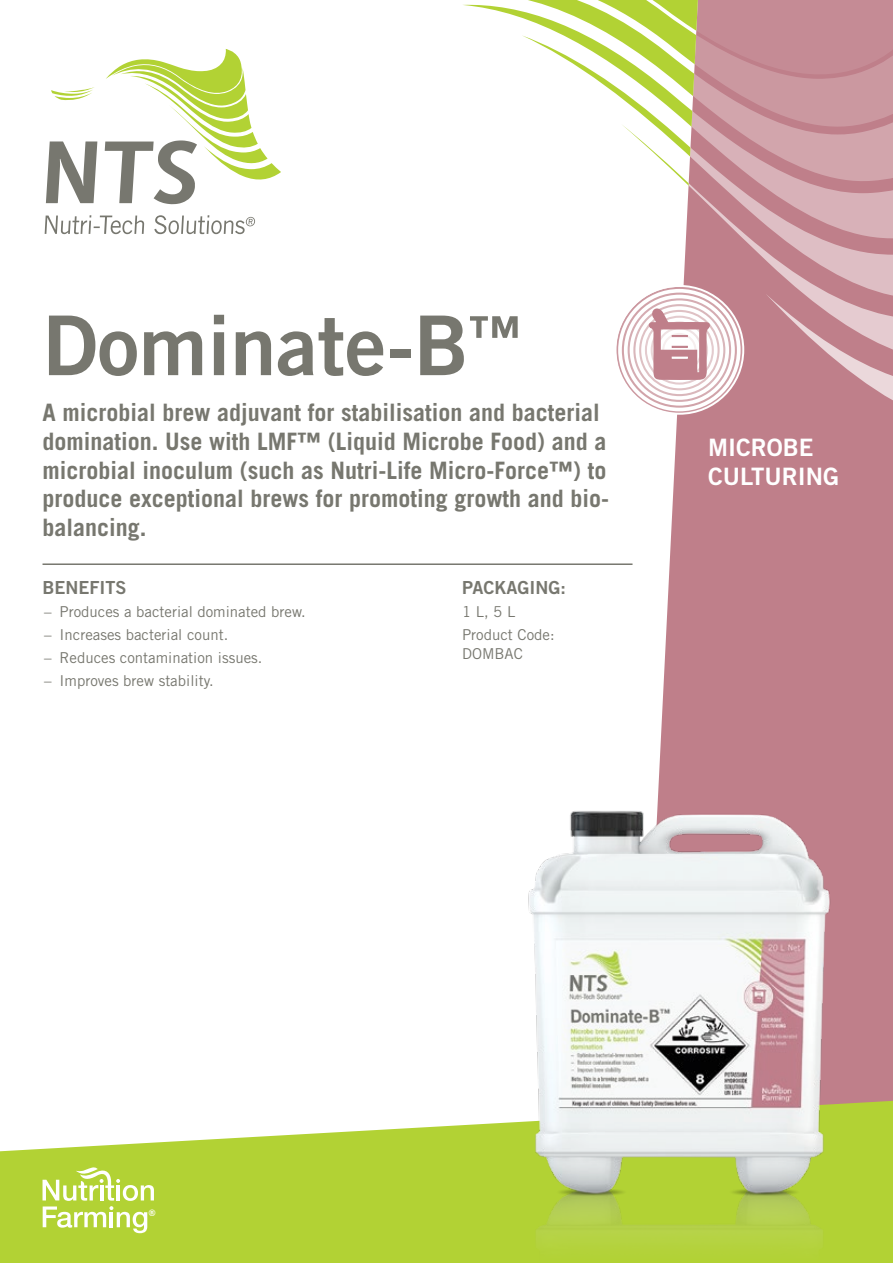
<style>
.page{position:relative;width:893px;height:1263px;background:#fff}
.page>*{position:absolute;margin:0;border:0;box-sizing:border-box;transform-origin:0 0}
.t1{font:82.5px "Trade Gothic Bold Two";color:#77776f}
.t2{font:700 24px/28.8px "Trade Gothic";color:#77776f}
.t3{font:24px/28.8px "Trade Gothic Bold Two";color:#fff}
.t4{font:18px "Trade Gothic Bold Two";color:#77776f}
.t5{font:15px/23px "Trade Gothic";color:#77776f}
.t6{font:700 9px "Helvetica";color:#fff}
</style>
<div class="page">
<svg style="left:46px;top:49px;width:235px;height:155px"></svg>
<svg style="left:45px;top:215px;width:99px;height:19px"></svg>
<svg style="left:154px;top:215px;width:101px;height:19px"></svg>
<div style="left:659px;top:433px;width:234px;height:345px;background:#bf7f8a"></div>
<svg style="left:463px;top:0;width:430px;height:433px"></svg>
<hr style="left:43px;top:563px;width:589px;height:2px;background:#77776f">
<svg style="left:0;top:1123px;width:495px;height:140px;background:#bbd74b"></svg>
<svg style="left:43px;top:1167px;width:111px;height:66px"></svg>
<img style="left:495px;top:778px;width:398px;height:485px">
<h1 class="t1" style="left:43px;top:294px;width:480px">Dominate-B<sup>™</sup></h1>
<p class="t2" style="left:43px;top:398px;width:568px">A microbial brew adjuvant for stabilisation and bacterial domination. Use with LMF™ (Liquid Microbe Food) and a microbial inoculum (such as Nutri-Life Micro-Force™) to produce exceptional brews for promoting growth and bio&shy;balancing.</p>
<p class="t4" style="left:43px;top:576px;width:86px">BENEFITS</p>
<p class="t5" style="left:44px;top:600px;width:263px">– Produces a bacterial dominated brew.</p>
<p class="t5" style="left:44px;top:623px;width:185px">– Increases bacterial count.</p>
<p class="t5" style="left:44px;top:646px;width:220px">– Reduces contamination issues.</p>
<p class="t5" style="left:44px;top:669px;width:171px">– Improves brew stability.</p>
<p class="t4" style="left:462px;top:576px;width:105px">PACKAGING:</p>
<p class="t5" style="left:462px;top:600px;width:94px">1 L, 5 L<br>Product Code:</p>
<p class="t5" style="left:462px;top:642px;width:62px">DOMBAC</p>
<p class="t3" style="left:708px;top:433px;width:133px">MICROBE<br>CULTURING</p>
<p class="t6" style="left:149px;top:1205px;width:8px">®</p>
</div>
